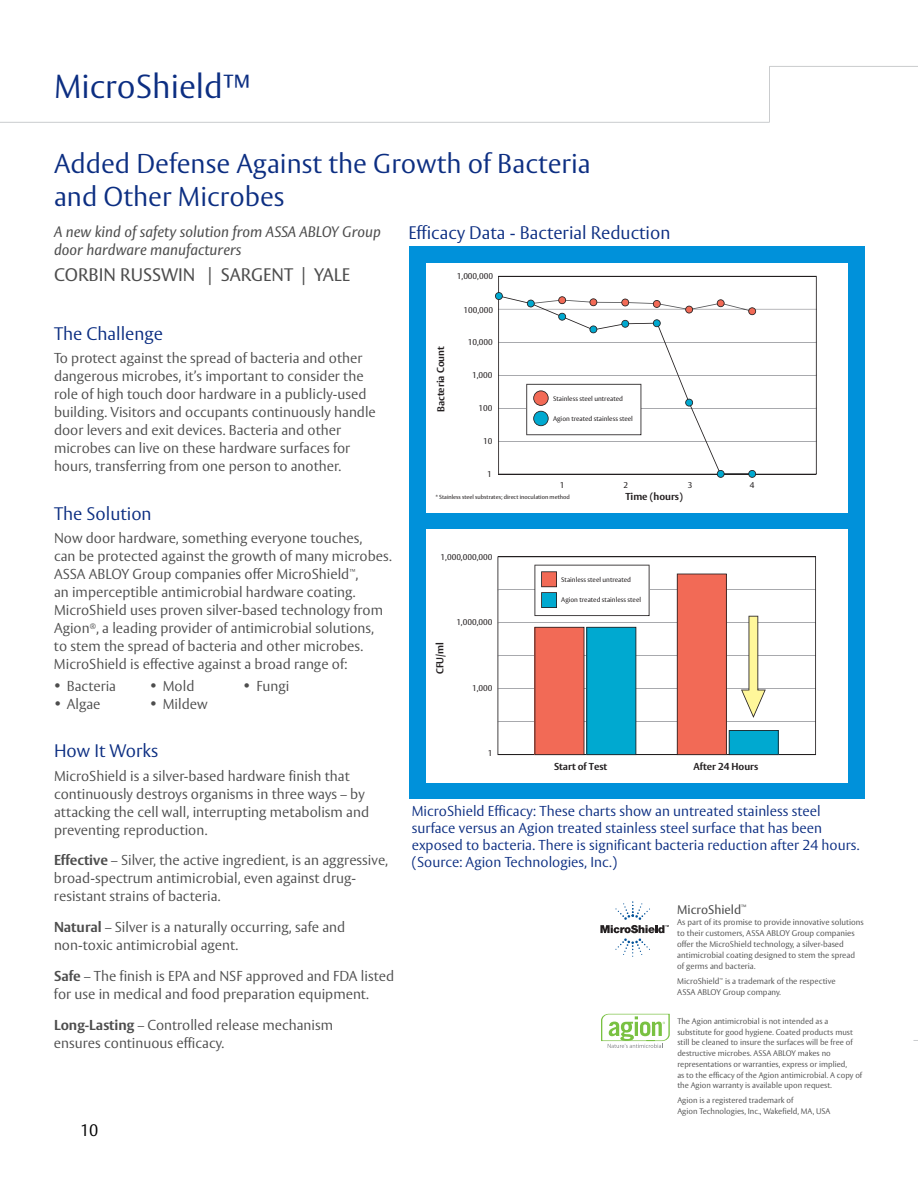
<style>
.page{position:relative;width:918px;height:1188px;background:#fff}
.page>*{position:absolute;margin:0;border:0;box-sizing:border-box;transform-origin:0 0}
.t1{font:300 33px "ASSA Vesta";color:#0c2e82}
.t2{font:300 27px/32.4px "ASSA Vesta";color:#0c2e82}
.t3{font:300 18px "ASSA Vesta";color:#0c2e82}
.t4{font:18px "ASSA Vesta";color:#4d4d4d}
.t5{font:300 16.5px "ASSA Vesta";color:#000}
.t6{font:italic 15px/18px "ASSA Vesta";color:#4d4d4d}
.t7{font:300 14.25px/18px "ASSA Vesta";color:#4d4d4d}
.t8{font:300 14.25px/17.1px "ASSA Vesta";color:#0c2e82}
.t9{font:12.45px "ASSA Vesta";color:#4d4d4d}
.t10{font:700 10.05px "ASSA Vesta";color:#231f20}
.t11{font:8.4px "ASSA Vesta";color:#231f20}
.t12{font:300 8.25px/10.9px "ASSA Vesta";color:#4d4d4d}
.t13{font:8.25px "ASSA Vesta";color:#231f20}
.t14{font:300 8.1px/10.8px "ASSA Vesta";color:#4d4d4d}
.t15{font:6.6px "ASSA Vesta";color:#231f20}
.t16{font:5.85px "ASSA Vesta";color:#231f20}
.s1{font-weight:700}
</style>
<div class="page">
<hr style="left:769px;top:66px;width:1px;height:56px;background:#caccce">
<hr style="left:0;top:122px;width:770px;height:1px;background:#caccce">
<hr style="left:770px;top:66px;width:148px;height:1px;background:#caccce">
<svg style="left:600px;top:902px;width:69px;height:55px"></svg>
<svg style="left:601px;top:1014px;width:69px;height:34px"></svg>
<div style="left:409px;top:247px;width:456px;height:552px;background:#0091da"></div>
<div style="left:426px;top:529px;width:422px;height:253px;background:#fff"></div>
<svg style="left:497px;top:556px;width:319px;height:199px"></svg>
<hr style="left:498px;top:556px;width:318px;height:1px;background:#231f20">
<hr style="left:498px;top:754px;width:318px;height:1px;background:#231f20">
<hr style="left:498px;top:589px;width:317px;height:1px;background:#a8a9ad">
<hr style="left:498px;top:622px;width:317px;height:1px;background:#a8a9ad">
<hr style="left:498px;top:655px;width:317px;height:1px;background:#a8a9ad">
<hr style="left:498px;top:688px;width:317px;height:1px;background:#a8a9ad">
<hr style="left:498px;top:721px;width:317px;height:1px;background:#a8a9ad">
<svg style="left:534px;top:627px;width:102px;height:128px;background:#7c8992"></svg>
<svg style="left:677px;top:574px;width:102px;height:181px"></svg>
<svg style="left:534px;top:565px;width:116px;height:51px"></svg>
<div style="left:426px;top:263px;width:422px;height:250px;background:#fff"></div>
<hr style="left:499px;top:276px;width:317px;height:1px;background:#231f20">
<svg style="left:495px;top:292px;width:322px;height:186px"></svg>
<h1 class="t1" style="left:54px;top:74px;width:199px">MicroShield™</h1>
<h2 class="t2" style="left:54px;top:151px;width:538px">Added Defense Against the Growth of Bacteria and Other Microbes</h2>
<p class="t6" style="left:54px;top:224px;width:328px">A new kind of safety solution from ASSA ABLOY Group door hardware manufacturers</p>
<p class="t4" style="left:54px;top:268px;width:298px">CORBIN RUSSWIN | SARGENT | YALE</p>
<p class="t3" style="left:54px;top:327px;width:111px">The Challenge</p>
<p class="t7" style="left:54px;top:351px;width:323px">To protect against the spread of bacteria and other dangerous microbes, it’s important to consider the role of high touch door hardware in a publicly-used building. Visitors and occupants continuously handle door levers and exit devices. Bacteria and other microbes can live on these hardware surfaces for hours, transferring from one person to another.</p>
<p class="t3" style="left:54px;top:507px;width:99px">The Solution</p>
<p class="t7" style="left:54px;top:531px;width:339px">Now door hardware, something everyone touches,<br>can be protected against the growth of many microbes.<br>ASSA ABLOY Group companies offer MicroShield<sup>™</sup>,<br>an imperceptible antimicrobial hardware coating.<br>MicroShield uses proven silver-based technology from Agion<sup>®</sup>, a leading provider of antimicrobial solutions,<br>to stem the spread of bacteria and other microbes.<br>MicroShield is effective against a broad range of:</p>
<p class="t7" style="left:54px;top:678px;width:64px">• Bacteria</p>
<p class="t7" style="left:150px;top:678px;width:46px">• Mold</p>
<p class="t7" style="left:243px;top:678px;width:48px">• Fungi</p>
<p class="t7" style="left:54px;top:696px;width:48px">• Algae</p>
<p class="t7" style="left:150px;top:696px;width:59px">• Mildew</p>
<p class="t3" style="left:54px;top:745px;width:106px">How It Works</p>
<p class="t7" style="left:54px;top:768px;width:317px">MicroShield is a silver-based hardware finish that continuously destroys organisms in three ways – by attacking the cell wall, interrupting metabolism and preventing reproduction.</p>
<p class="t7" style="left:54px;top:853px;width:335px"><span class="s1">Effective</span> – Silver, the active ingredient, is an aggressive, broad-spectrum antimicrobial, even against drug&shy;resistant strains of bacteria.</p>
<p class="t7" style="left:54px;top:920px;width:293px"><span class="s1">Natural</span> – Silver is a naturally occurring, safe and non-toxic antimicrobial agent.</p>
<p class="t7" style="left:54px;top:969px;width:342px"><span class="s1">Safe</span> – The finish is EPA and NSF approved and FDA listed for use in medical and food preparation equipment.</p>
<p class="t7" style="left:54px;top:1017px;width:281px"><span class="s1">Long-Lasting</span> – Controlled release mechanism ensures continuous efficacy.</p>
<p class="t5" style="left:80px;top:1124px;width:20px">10</p>
<p class="t3" style="left:408px;top:226px;width:264px">Efficacy Data - Bacterial Reduction</p>
<p class="t11" style="left:457px;top:273px;width:38px">1,000,000</p>
<p class="t10" style="left:437px;top:412px;width:67px;rotate:-90deg">Bacteria Count</p>
<p class="t11" style="left:463px;top:307px;width:31px">100,000</p>
<p class="t11" style="left:472px;top:339px;width:22px">0,000</p>
<p class="t11" style="left:472px;top:372px;width:22px">1,000</p>
<p class="t11" style="left:479px;top:405px;width:15px">100</p>
<p class="t11" style="left:483px;top:438px;width:11px">10</p>
<p class="t15" style="left:556px;top:396px;width:68px">tainle stee ntreated</p>
<p class="t15" style="left:553px;top:417px;width:81px">Agion treated stainless st el</p>
<p class="t11" style="left:560px;top:482px;width:6px">1</p>
<p class="t11" style="left:624px;top:482px;width:6px">2</p>
<p class="t11" style="left:688px;top:482px;width:6px">3</p>
<p class="t11" style="left:750px;top:482px;width:6px">4</p>
<p class="t10" style="left:625px;top:492px;width:59px">Time (hours)</p>
<p class="t16" style="left:439px;top:495px;width:132px">Stainless steel substrates; direct inoculation method</p>
<p class="t13" style="left:441px;top:554px;width:53px">1,000,000,000</p>
<p class="t10" style="left:437px;top:674px;width:33px;rotate:-90deg">CFU m/ l</p>
<p class="t13" style="left:456px;top:620px;width:38px">1,000,000</p>
<p class="t13" style="left:472px;top:685px;width:22px">1,000</p>
<p class="t15" style="left:565px;top:577px;width:68px">tainless stee untreated</p>
<p class="t15" style="left:561px;top:598px;width:81px">Agion treate tainless steel</p>
<p class="t10" style="left:554px;top:763px;width:55px">Start of Test</p>
<p class="t10" style="left:694px;top:763px;width:66px">After 24 Hours</p>
<p class="t8" style="left:412px;top:804px;width:449px">MicroShield Efficacy: These charts show an untreated stainless steel surface versus an Agion treated stainless steel surface that has been exposed to bacteria. There is significant bacteria reduction after 24 hours. (Source: Agion Technologies, Inc.)</p>
<p class="t9" style="left:677px;top:905px;width:71px">MicroShield<sup>™</sup></p>
<p class="t12" style="left:677px;top:917px;width:188px">As part of its promise to provide innovative solutions to their customers, ASSA ABLOY Group companies offer the MicroShield technology, a silver-based antimicrobial coating designed to stem the spread of germs and bacteria.</p>
<p class="t12" style="left:677px;top:977px;width:160px">MicroShield<sup>™</sup> is a trademark of the respective<br>ASSA ABLOY Group company.</p>
<p class="t14" style="left:677px;top:1017px;width:186px">The Agion antimicrobial is not intended as a substitute for good hygiene. Coated products must still be cleaned to insure the surfaces will be free of destructive microbes. ASSA ABLOY makes no representations or warranties, express or implied,<br>as to the efficacy of the Agion antimicrobial. A copy of the Agion warranty is available upon request.</p>
<p class="t14" style="left:677px;top:1096px;width:155px">Agion is a registered trademark of<br>Agion Technologies, Inc., Wakefield, MA, USA</p>
</div>
